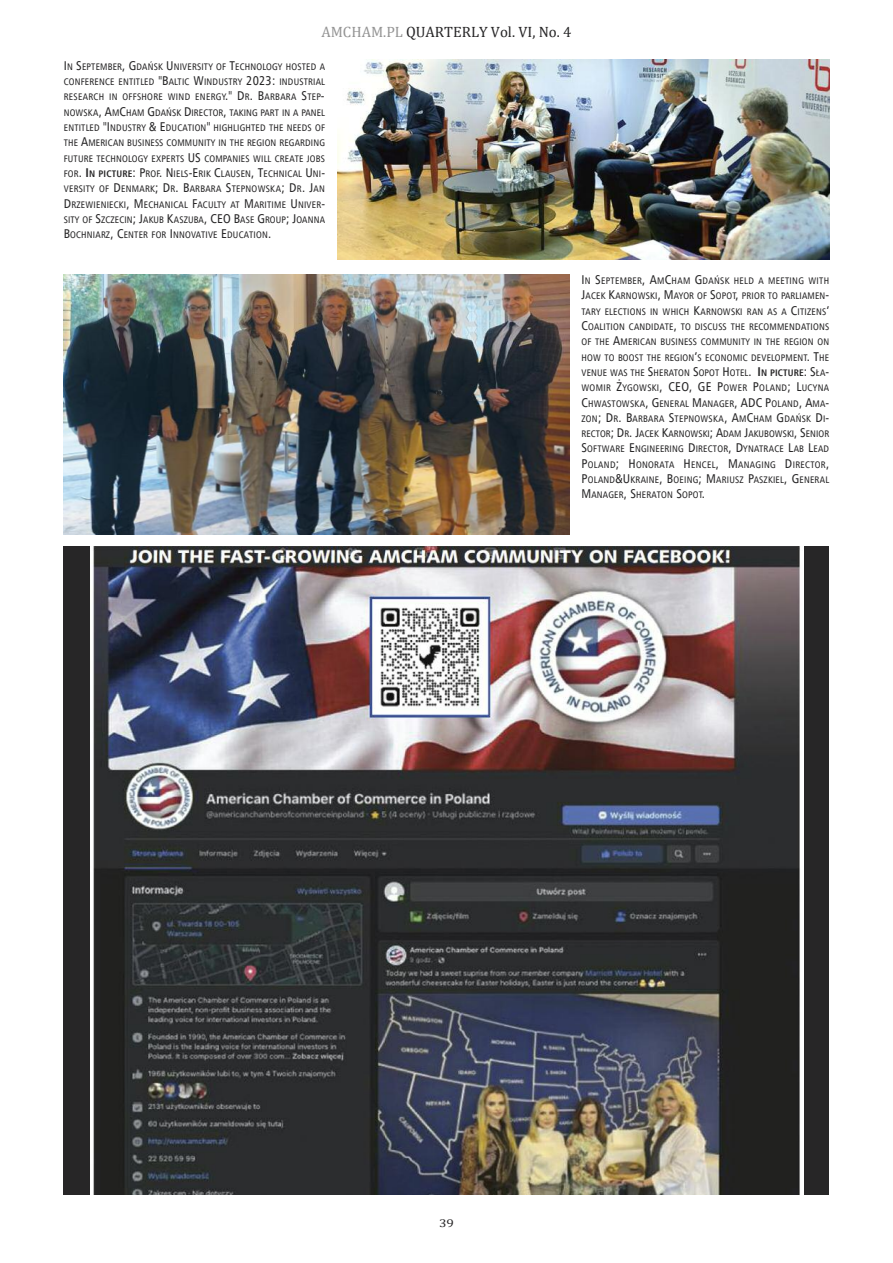
<style>
.page{position:relative;width:893px;height:1263px;background:#fff}
.page>*{position:absolute;margin:0;border:0;box-sizing:border-box;transform-origin:0 0}
.t1{font:15px "Cambria Math";color:#272627}
.t2{font:11.25px "Cambria Math";color:#272627;scale:1.2 1}
.t3{font:9.6px/15.3px "Humnst 777 Cn EU";letter-spacing:.02em;color:#272627;text-align:justify}
.s1{color:#939393}
.s2{font-size:12.75px}
.s3{font-weight:700;font-size:12.75px}
.s4{font-weight:700}
</style>
<div class="page">
<img style="left:337px;top:60px;width:492px;height:199px">
<img style="left:64px;top:275px;width:506px;height:259px">
<div style="left:64px;top:546px;width:765px;height:649px;background:#272627"></div>
<img style="left:91px;top:546px;width:713px;height:649px">
<h1 class="t1" style="left:321px;top:26px;width:252px"><span class="s1">AMCHAM.PL</span> QUARTERLY Vol. VI, No. 4</h1>
<p class="t3" style="left:64px;top:59px;width:263px"><span class="s2">I</span>N <span class="s2">S</span>EPTEMBER<span class="s2">, G</span>DAŃSK <span class="s2">U</span>NIVERSITY OF <span class="s2">T</span>ECHNOLOGY HOSTED A CONFERENCE ENTITLED <span class="s2">"B</span>ALTIC <span class="s2">W</span>INDUSTRY <span class="s2">2023:</span> INDUSTRIAL RESEARCH IN OFFSHORE WIND ENERGY<span class="s2">." D</span>R<span class="s2">. B</span>ARBARA <span class="s2">S</span>TEP<span class="s2">-</span>NOWSKA<span class="s2">, A</span>M<span class="s2">C</span>HAM <span class="s2">G</span>DAŃSK <span class="s2">D</span>IRECTOR<span class="s2">,</span> TAKING PART IN A PANEL ENTITLED <span class="s2">"I</span>NDUSTRY <span class="s2">&amp; E</span>DUCATION<span class="s2">"</span> HIGHLIGHTED THE NEEDS OF THE <span class="s2">A</span>MERICAN BUSINESS COMMUNITY IN THE REGION REGARDING FUTURE TECHNOLOGY EXPERTS <span class="s2">US</span> COMPANIES WILL CREATE JOBS FOR<span class="s2">.</span> <span class="s3">I</span><span class="s4">N PICTURE</span><span class="s2">: P</span>ROF<span class="s2">. N</span>IELS<span class="s2">-E</span>RIK <span class="s2">C</span>LAUSEN<span class="s2">, T</span>ECHNICAL <span class="s2">U</span>NI<span class="s2">-</span>VERSITY OF <span class="s2">D</span>ENMARK<span class="s2">; D</span>R<span class="s2">. B</span>ARBARA <span class="s2">S</span>TEPNOWSKA<span class="s2">; D</span>R<span class="s2">. J</span>AN <span class="s2">D</span>RZEWIENIECKI<span class="s2">, M</span>ECHANICAL <span class="s2">F</span>ACULTY AT <span class="s2">M</span>ARITIME <span class="s2">U</span>NIVER<span class="s2">-</span>SITY OF <span class="s2">S</span>ZCZECIN<span class="s2">; J</span>AKUB <span class="s2">K</span>ASZUBA<span class="s2">, CEO B</span>ASE <span class="s2">G</span>ROUP<span class="s2">; J</span>OANNA <span class="s2">B</span>OCHNIARZ<span class="s2">, C</span>ENTER FOR <span class="s2">I</span>NNOVATIVE <span class="s2">E</span>DUCATION<span class="s2">.</span></p>
<p class="t3" style="left:581px;top:273px;width:249px"><span class="s2">I</span>N <span class="s2">S</span>EPTEMBER<span class="s2">, A</span>M<span class="s2">C</span>HAM <span class="s2">G</span>DAŃSK HELD A MEETING WITH <span class="s2">J</span>ACEK <span class="s2">K</span>ARNOWSKI<span class="s2">, M</span>AYOR OF <span class="s2">S</span>OPOT<span class="s2">,</span> PRIOR TO PARLIAMEN<span class="s2">-</span>TARY ELECTIONS IN WHICH <span class="s2">K</span>ARNOWSKI RAN AS A <span class="s2">C</span>ITIZENS<span class="s2">’ C</span>OALITION CANDIDATE<span class="s2">,</span> TO DISCUSS THE RECOMMENDATIONS OF THE <span class="s2">A</span>MERICAN BUSINESS COMMUNITY IN THE REGION ON HOW TO BOOST THE REGION<span class="s2">’</span>S ECONOMIC DEVELOPMENT<span class="s2">. T</span>HE VENUE WAS THE <span class="s2">S</span>HERATON <span class="s2">S</span>OPOT <span class="s2">H</span>OTEL<span class="s2">.</span> <span class="s3">I</span><span class="s4">N PICTURE</span><span class="s2">: S</span>ŁA<span class="s2">-</span>WOMIR <span class="s2">Ż</span>YGOWSKI<span class="s2">, CEO, GE P</span>OWER <span class="s2">P</span>OLAND<span class="s2">; L</span>UCYNA <span class="s2">C</span>HWASTOWSKA<span class="s2">, G</span>ENERAL <span class="s2">M</span>ANAGER<span class="s2">, ADC P</span>OLAND<span class="s2">, A</span>MA<span class="s2">-</span>ZON<span class="s2">; D</span>R<span class="s2">. B</span>ARBARA <span class="s2">S</span>TEPNOWSKA<span class="s2">, A</span>M<span class="s2">C</span>HAM <span class="s2">G</span>DAŃSK <span class="s2">D</span>I<span class="s2">-</span>RECTOR<span class="s2">; D</span>R<span class="s2">. J</span>ACEK <span class="s2">K</span>ARNOWSKI<span class="s2">; A</span>DAM <span class="s2">J</span>AKUBOWSKI<span class="s2">, S</span>ENIOR <span class="s2">S</span>OFTWARE <span class="s2">E</span>NGINEERING <span class="s2">D</span>IRECTOR<span class="s2">, D</span>YNATRACE <span class="s2">L</span>AB <span class="s2">L</span>EAD <span class="s2">P</span>OLAND<span class="s2">; H</span>ONORATA <span class="s2">H</span>ENCEL<span class="s2">, M</span>ANAGING <span class="s2">D</span>IRECTOR<span class="s2">, P</span>OLAND<span class="s2">&amp;U</span>KRAINE<span class="s2">, B</span>OEING<span class="s2">; M</span>ARIUSZ <span class="s2">P</span>ASZKIEL<span class="s2">, G</span>ENERAL <span class="s2">M</span>ANAGER<span class="s2">, S</span>HERATON <span class="s2">S</span>OPOT<span class="s2">.</span></p>
<p class="t2" style="left:439px;top:1218px;width:14px">39</p>
</div>
